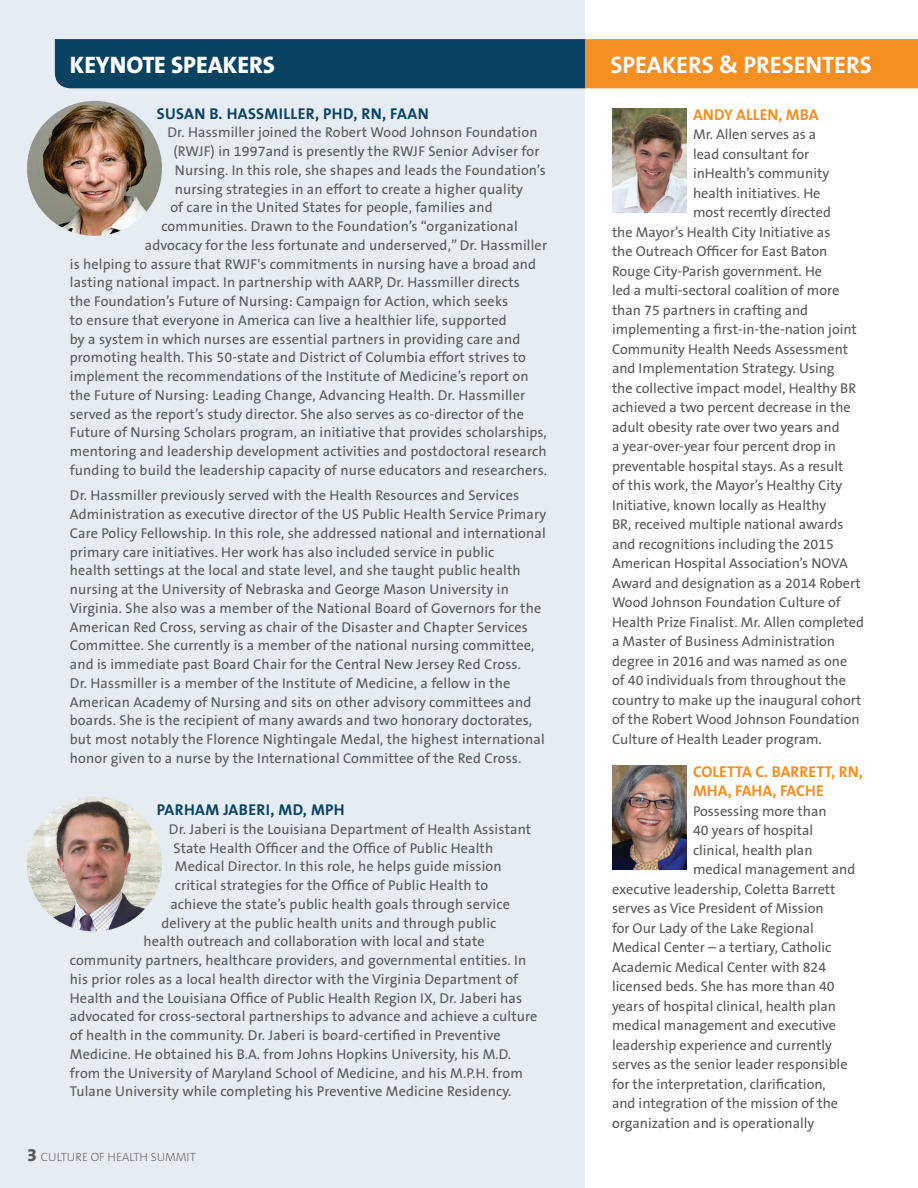
<style>
.page{position:relative;width:918px;height:1188px;background:#fff}
.page>*{position:absolute;margin:0;border:0;box-sizing:border-box;transform-origin:0 0}
.t1{font:700 24px "The Sans B7";color:#fff}
.t2{font:800 24px "The Sans B8";color:#fff}
.t3{font:700 15.75px "The Sans B7";letter-spacing:.02em;color:#0a4361}
.t4{font:700 15.75px/19.5px "The Sans B7";color:#f68f22}
.t5{font:14.25px/18.8px "The Sans B5 Plain";letter-spacing:.01em;color:#57585a}
.t6{font:200 12px "The Sans B2";color:#57585a}
.s1{font-family:"The Sans B8";font-weight:800;font-size:18px}
</style>
<div class="page">
<div style="left:0;top:0;width:585px;height:1188px;background:#e5ecf4"></div>
<svg style="left:55px;top:39px;width:863px;height:49px;background:#656049"></svg>
<img style="left:27px;top:796px;width:135px;height:135px;border-radius:67px">
<img style="left:27px;top:101px;width:135px;height:135px;border-radius:66px">
<img style="left:612px;top:108px;width:74px;height:105px">
<img style="left:612px;top:765px;width:74px;height:105px">
<h1 class="t2" style="left:70px;top:52px;width:207px">KEYNOTE SPEAKERS</h1>
<p class="t3" style="left:157px;top:105px;width:273px">SUSAN B. HASSMILLER, PHD, RN, FAAN</p>
<p class="t5" style="left:167px;top:124px;width:372px">Dr. Hassmiller joined the Robert Wood Johnson Foundation</p>
<p class="t5" style="left:173px;top:142px;width:368px">(RWJF) in 1997and is presently the RWJF Senior Adviser for</p>
<p class="t5" style="left:175px;top:161px;width:372px">Nursing. In this role, she shapes and leads the Foundation’s</p>
<p class="t5" style="left:175px;top:180px;width:350px">nursing strategies in an effort to create a higher quality</p>
<p class="t5" style="left:170px;top:199px;width:324px">of care in the United States for people, families and</p>
<p class="t5" style="left:161px;top:217px;width:358px">communities. Drawn to the Foundation’s “organizational</p>
<p class="t5" style="left:145px;top:236px;width:404px">advocacy for the less fortunate and underserved,” Dr. Hassmiller</p>
<p class="t5" style="left:70px;top:255px;width:468px">is helping to assure that RWJF's commitments in nursing have a broad and</p>
<p class="t5" style="left:70px;top:274px;width:452px">lasting national impact. In partnership with AARP, Dr. Hassmiller directs</p>
<p class="t5" style="left:70px;top:292px;width:440px">the Foundation’s Future of Nursing: Campaign for Action, which seeks</p>
<p class="t5" style="left:70px;top:311px;width:438px">to ensure that everyone in America can live a healthier life, supported</p>
<p class="t5" style="left:70px;top:330px;width:452px">by a system in which nurses are essential partners in providing care and</p>
<p class="t5" style="left:70px;top:349px;width:458px">promoting health. This 50-state and District of Columbia effort strives to</p>
<p class="t5" style="left:70px;top:367px;width:460px">implement the recommendations of the Institute of Medicine’s report on</p>
<p class="t5" style="left:70px;top:386px;width:457px">the Future of Nursing: Leading Change, Advancing Health. Dr. Hassmiller</p>
<p class="t5" style="left:70px;top:405px;width:456px">served as the report’s study director. She also serves as co-director of the</p>
<p class="t5" style="left:70px;top:424px;width:478px">Future of Nursing Scholars program, an initiative that provides scholarships,</p>
<p class="t5" style="left:70px;top:442px;width:478px">mentoring and leadership development activities and postdoctoral research</p>
<p class="t5" style="left:70px;top:461px;width:479px">funding to build the leadership capacity of nurse educators and researchers.</p>
<p class="t5" style="left:70px;top:487px;width:478px">Dr. Hassmiller previously served with the Health Resources and Services Administration as executive director of the US Public Health Service Primary Care Policy Fellowship. In this role, she addressed national and international primary care initiatives. Her work has also included service in public<br>health settings at the local and state level, and she taught public health nursing at the University of Nebraska and George Mason University in Virginia. She also was a member of the National Board of Governors for the American Red Cross, serving as chair of the Disaster and Chapter Services Committee. She currently is a member of the national nursing committee, and is immediate past Board Chair for the Central New Jersey Red Cross.<br>Dr. Hassmiller is a member of the Institute of Medicine, a fellow in the American Academy of Nursing and sits on other advisory committees and boards. She is the recipient of many awards and two honorary doctorates, but most notably the Florence Nightingale Medal, the highest international honor given to a nurse by the International Committee of the Red Cross.</p>
<p class="t3" style="left:157px;top:801px;width:189px">PARHAM JABERI, MD, MPH</p>
<p class="t5" style="left:169px;top:820px;width:364px">Dr. Jaberi is the Louisiana Department of Health Assistant</p>
<p class="t5" style="left:173px;top:839px;width:321px">State Health Officer and the Office of Public Health</p>
<p class="t5" style="left:175px;top:858px;width:328px">Medical Director. In this role, he helps guide mission</p>
<p class="t5" style="left:175px;top:876px;width:315px">critical strategies for the Office of Public Health to</p>
<p class="t5" style="left:170px;top:895px;width:341px">achieve the state’s public health goals through service</p>
<p class="t5" style="left:161px;top:914px;width:337px">delivery at the public health units and through public</p>
<p class="t5" style="left:143px;top:933px;width:343px">health outreach and collaboration with local and state</p>
<p class="t5" style="left:70px;top:951px;width:458px">community partners, healthcare providers, and governmental entities. In</p>
<p class="t5" style="left:70px;top:970px;width:450px">his prior roles as a local health director with the Virginia Department of</p>
<p class="t5" style="left:70px;top:989px;width:454px">Health and the Louisiana Office of Public Health Region IX, Dr. Jaberi has</p>
<p class="t5" style="left:70px;top:1008px;width:469px">advocated for cross-sectoral partnerships to advance and achieve a culture</p>
<p class="t5" style="left:70px;top:1026px;width:432px">of health in the community. Dr. Jaberi is board-certified in Preventive</p>
<p class="t5" style="left:70px;top:1045px;width:443px">Medicine. He obtained his B.A. from Johns Hopkins University, his M.D.</p>
<p class="t5" style="left:70px;top:1064px;width:455px">from the University of Maryland School of Medicine, and his M.P.H. from</p>
<p class="t5" style="left:70px;top:1083px;width:443px">Tulane University while completing his Preventive Medicine Residency.</p>
<p class="t6" style="left:27px;top:1150px;width:170px"><span class="s1">3</span> CULTURE OF HEALTH SUMMIT</p>
<h1 class="t1" style="left:610px;top:52px;width:263px">SPEAKERS &amp; PRESENTERS</h1>
<p class="t4" style="left:693px;top:105px;width:127px">ANDY ALLEN, MBA</p>
<p class="t5" style="left:693px;top:126px;width:125px">Mr. Allen serves as a</p>
<p class="t5" style="left:693px;top:145px;width:118px">lead consultant for</p>
<p class="t5" style="left:693px;top:165px;width:138px">inHealth’s community</p>
<p class="t5" style="left:693px;top:184px;width:129px">health initiatives. He</p>
<p class="t5" style="left:693px;top:204px;width:140px">most recently directed</p>
<p class="t5" style="left:612px;top:223px;width:220px">the Mayor’s Health City Initiative as</p>
<p class="t5" style="left:612px;top:243px;width:217px">the Outreach Officer for East Baton</p>
<p class="t5" style="left:612px;top:262px;width:212px">Rouge City-Parish government. He</p>
<p class="t5" style="left:612px;top:282px;width:229px">led a multi-sectoral coalition of more</p>
<p class="t5" style="left:612px;top:301px;width:198px">than 75 partners in crafting and</p>
<p class="t5" style="left:612px;top:321px;width:246px">implementing a first-in-the-nation joint</p>
<p class="t5" style="left:612px;top:340px;width:238px">Community Health Needs Assessment</p>
<p class="t5" style="left:612px;top:360px;width:224px">and Implementation Strategy. Using</p>
<p class="t5" style="left:612px;top:379px;width:246px">the collective impact model, Healthy BR</p>
<p class="t5" style="left:612px;top:399px;width:240px">achieved a two percent decrease in the</p>
<p class="t5" style="left:612px;top:418px;width:229px">adult obesity rate over two years and</p>
<p class="t5" style="left:612px;top:438px;width:226px">a year-over-year four percent drop in</p>
<p class="t5" style="left:612px;top:457px;width:233px">preventable hospital stays. As a result</p>
<p class="t5" style="left:612px;top:477px;width:232px">of this work, the Mayor’s Healthy City</p>
<p class="t5" style="left:612px;top:496px;width:216px">Initiative, known locally as Healthy</p>
<p class="t5" style="left:612px;top:516px;width:233px">BR, received multiple national awards</p>
<p class="t5" style="left:612px;top:535px;width:224px">and recognitions including the 2015</p>
<p class="t5" style="left:612px;top:555px;width:237px">American Hospital Association’s NOVA</p>
<p class="t5" style="left:612px;top:574px;width:250px">Award and designation as a 2014 Robert</p>
<p class="t5" style="left:612px;top:594px;width:230px">Wood Johnson Foundation Culture of</p>
<p class="t5" style="left:612px;top:613px;width:254px">Health Prize Finalist. Mr. Allen completed</p>
<p class="t5" style="left:612px;top:633px;width:225px">a Master of Business Administration</p>
<p class="t5" style="left:612px;top:652px;width:237px">degree in 2016 and was named as one</p>
<p class="t5" style="left:612px;top:672px;width:236px">of 40 individuals from throughout the</p>
<p class="t5" style="left:612px;top:691px;width:251px">country to make up the inaugural cohort</p>
<p class="t5" style="left:612px;top:711px;width:249px">of the Robert Wood Johnson Foundation</p>
<p class="t5" style="left:612px;top:730px;width:211px">Culture of Health Leader program.</p>
<p class="t4" style="left:693px;top:762px;width:171px">COLETTA C. BARRETT, RN,<br>MHA, FAHA, FACHE</p>
<p class="t5" style="left:693px;top:802px;width:135px">Possessing more than</p>
<p class="t5" style="left:693px;top:822px;width:122px">40 years of hospital</p>
<p class="t5" style="left:693px;top:841px;width:121px">clinical, health plan</p>
<p class="t5" style="left:693px;top:861px;width:164px">medical management and</p>
<p class="t5" style="left:612px;top:880px;width:225px">executive leadership, Coletta Barrett</p>
<p class="t5" style="left:612px;top:900px;width:213px">serves as Vice President of Mission</p>
<p class="t5" style="left:612px;top:919px;width:204px">for Our Lady of the Lake Regional</p>
<p class="t5" style="left:612px;top:939px;width:221px">Medical Center – a tertiary, Catholic</p>
<p class="t5" style="left:612px;top:958px;width:216px">Academic Medical Center with 824</p>
<p class="t5" style="left:612px;top:978px;width:224px">licensed beds. She has more than 40</p>
<p class="t5" style="left:612px;top:997px;width:226px">years of hospital clinical, health plan</p>
<p class="t5" style="left:612px;top:1017px;width:226px">medical management and executive</p>
<p class="t5" style="left:612px;top:1036px;width:222px">leadership experience and currently</p>
<p class="t5" style="left:612px;top:1056px;width:237px">serves as the senior leader responsible</p>
<p class="t5" style="left:612px;top:1075px;width:215px">for the interpretation, clarification,</p>
<p class="t5" style="left:612px;top:1095px;width:228px">and integration of the mission of the</p>
<p class="t5" style="left:612px;top:1114px;width:204px">organization and is operationally</p>
</div>
